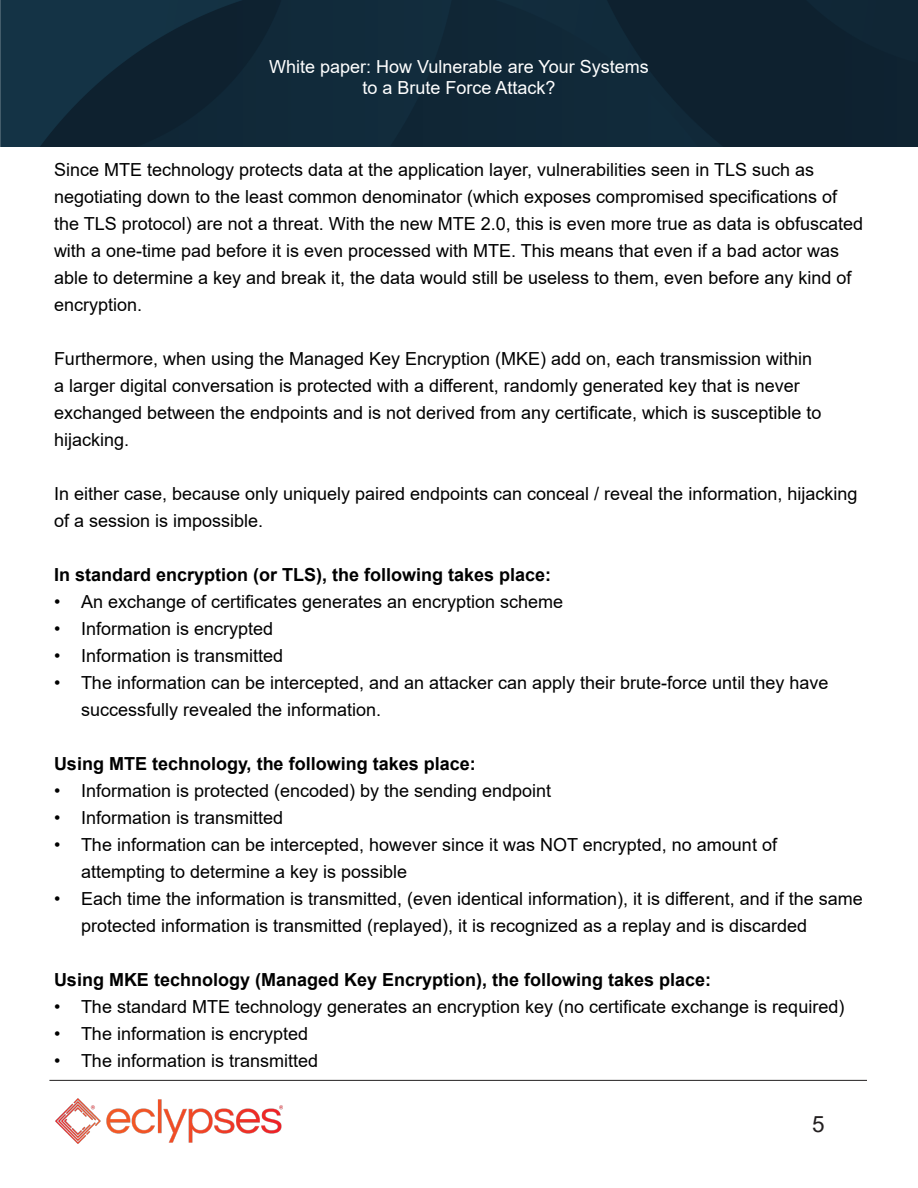
<style>
.page{position:relative;width:918px;height:1188px;background:#fff}
.page>*{position:absolute;margin:0;border:0;box-sizing:border-box;transform-origin:0 0}
.t1{font:22.5px "Arial";color:#231f20}
.t2{font:18px/27px "Arial";color:#000}
.t3{font:700 18px "Arial";color:#000}
.t4{font:18px/21.6px "Arial";color:#fff;text-align:center}
</style>
<div class="page">
<img style="left:56px;top:1098px;width:226px;height:46px">
<img style="left:0;top:0;width:918px;height:147px">
<hr style="left:49px;top:1080px;width:818px;height:1px;background:#231f20">
<p class="t4" style="left:269px;top:55px;width:381px">White paper: How Vulnerable are Your Systems to a Brute Force Attack?</p>
<p class="t2" style="left:54px;top:156px;width:811px">Since MTE technology protects data at the application layer, vulnerabilities seen in TLS such as negotiating down to the least common denominator (which exposes compromised specifications of the TLS protocol) are not a threat. With the new MTE 2.0, this is even more true as data is obfuscated with a one-time pad before it is even processed with MTE. This means that even if a bad actor was able to determine a key and break it, the data would still be useless to them, even before any kind of encryption.</p>
<p class="t2" style="left:54px;top:345px;width:769px">Furthermore, when using the Managed Key Encryption (MKE) add on, each transmission within a larger digital conversation is protected with a different, randomly generated key that is never exchanged between the endpoints and is not derived from any certificate, which is susceptible to hijacking.</p>
<p class="t2" style="left:54px;top:480px;width:805px">In either case, because only uniquely paired endpoints can conceal / reveal the information, hijacking of a session is impossible.</p>
<p class="t3" style="left:54px;top:562px;width:499px">In standard encryption (or TLS), the following takes place:</p>
<p class="t2" style="left:54px;top:588px;width:511px">• An exchange of certificates generates an encryption scheme</p>
<p class="t2" style="left:54px;top:615px;width:221px">• Information is encrypted</p>
<p class="t2" style="left:54px;top:642px;width:231px">• Information is transmitted</p>
<p class="t2" style="left:81px;top:669px;width:749px;text-indent:-27px">• The information can be intercepted, and an attacker can apply their brute-force until they have successfully revealed the information.</p>
<p class="t3" style="left:54px;top:751px;width:423px">Using MTE technology, the following takes place:</p>
<p class="t2" style="left:54px;top:777px;width:499px">• Information is protected (encoded) by the sending endpoint</p>
<p class="t2" style="left:54px;top:804px;width:231px">• Information is transmitted</p>
<p class="t2" style="left:81px;top:831px;width:698px;text-indent:-27px">• The information can be intercepted, however since it was NOT encrypted, no amount of attempting to determine a key is possible</p>
<p class="t2" style="left:81px;top:885px;width:783px;text-indent:-27px">• Each time the information is transmitted, (even identical information), it is different, and if the same protected information is transmitted (replayed), it is recognized as a replay and is discarded</p>
<p class="t3" style="left:54px;top:967px;width:659px">Using MKE technology (Managed Key Encryption), the following takes place:</p>
<p class="t2" style="left:54px;top:993px;width:792px">• The standard MTE technology generates an encryption key (no certificate exchange is required)</p>
<p class="t2" style="left:54px;top:1020px;width:256px">• The information is encrypted</p>
<p class="t2" style="left:54px;top:1047px;width:266px">• The information is transmitted</p>
<p class="t1" style="left:812px;top:1109px;width:14px">5</p>
</div>
